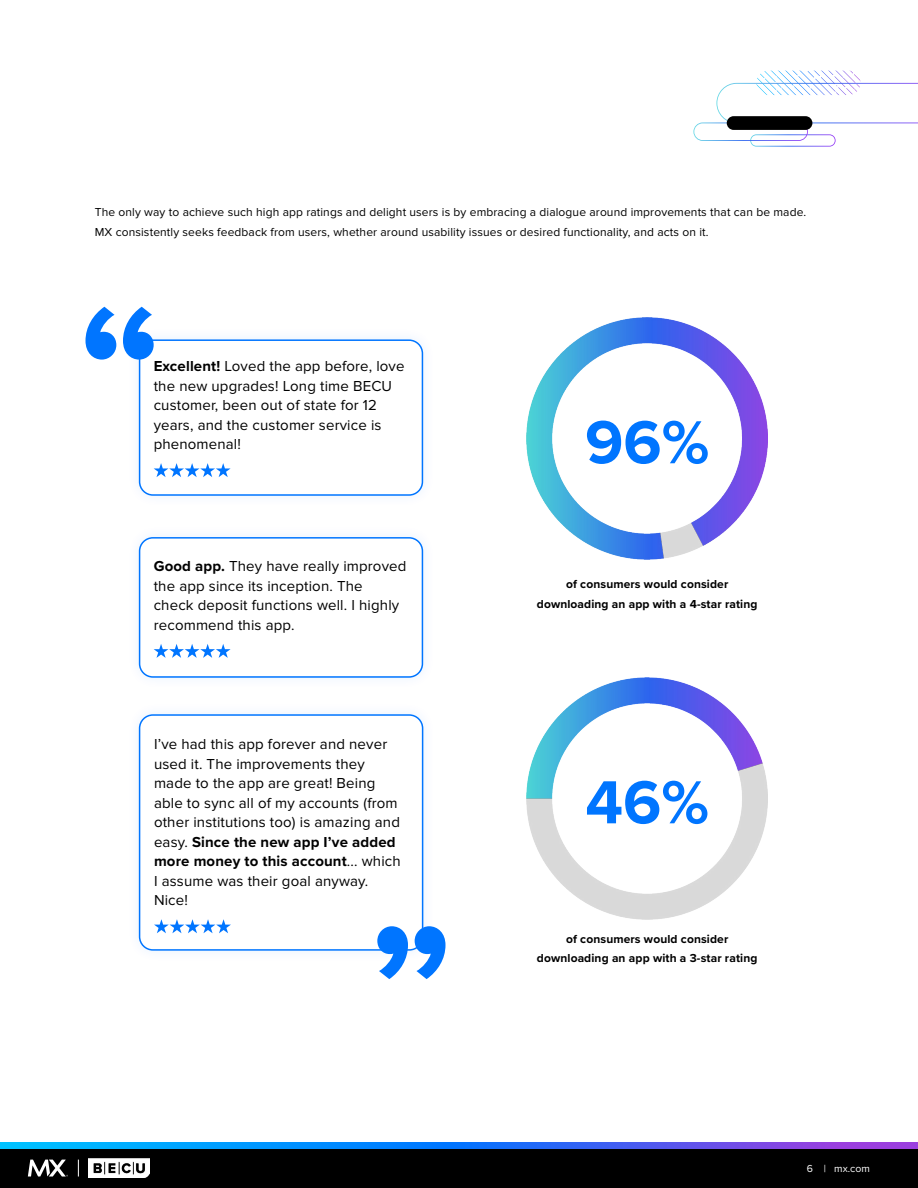
<style>
.page{position:relative;width:918px;height:1188px;background:#fff}
.page>*{position:absolute;margin:0;border:0;box-sizing:border-box;transform-origin:0 0}
.t1{font:700 63px "Proxima Nova";color:#0075ff}
.t2{font:15px/19.5px "Proxima Nova";letter-spacing:.01em;color:#000}
.t3{font:12px/19.5px "Proxima Nova";letter-spacing:.01em;color:#000}
.t4{font:700 12px/19.5px "Proxima Nova";letter-spacing:.01em;color:#000;text-align:center}
.t5{font:10.5px "Proxima Nova";color:#fff}
.s1{font-weight:700}
</style>
<div class="page">
<img style="left:526px;top:678px;width:242px;height:241px">
<img style="left:526px;top:318px;width:242px;height:241px">
<svg style="left:0;top:1143px;width:918px;height:7px;background:#2767d2"></svg>
<div style="left:0;top:1150px;width:918px;height:38px;background:#000"></div>
<svg style="left:28px;top:1160px;width:40px;height:17px"></svg>
<svg style="left:78px;top:1160px;width:1px;height:17px"></svg>
<img style="left:89px;top:1159px;width:61px;height:18px">
<div style="left:139px;top:339px;width:284px;height:157px;border:2px solid #0075ff;border-radius:13px"></div>
<div style="left:139px;top:537px;width:284px;height:141px;border:2px solid #0075ff;border-radius:13px"></div>
<div style="left:126px;top:701px;width:310px;height:262px;background:#fbfcff"></div>
<div style="left:140px;top:715px;width:283px;height:235px;background:#fff;border-radius:13px"></div>
<div style="left:139px;top:714px;width:284px;height:237px;border:2px solid #0075ff;border-radius:13px"></div>
<svg style="left:86px;top:307px;width:68px;height:53px"></svg>
<svg style="left:377px;top:926px;width:68px;height:53px"></svg>
<svg style="left:154px;top:463px;width:77px;height:14px"></svg>
<svg style="left:154px;top:644px;width:77px;height:14px"></svg>
<svg style="left:154px;top:919px;width:77px;height:14px"></svg>
<svg style="left:693px;top:71px;width:225px;height:76px"></svg>
<div style="left:727px;top:116px;width:85px;height:14px;background:#000;border-radius:7px"></div>
<p class="t3" style="left:95px;top:203px;width:713px">The only way to achieve such high app ratings and delight users is by embracing a dialogue around improvements that can be made.<br>MX consistently seeks feedback from users, whether around usability issues or desired functionality, and acts on it.</p>
<p class="t2" style="left:154px;top:357px;width:252px"><span class="s1">Excellent!</span> Loved the app before, love the new upgrades! Long time BECU customer, been out of state for 12 years, and the customer service is phenomenal!</p>
<p class="t2" style="left:154px;top:556px;width:254px"><span class="s1">Good app.</span> They have really improved the app since its inception. The<br>check deposit functions well. I highly recommend this app.</p>
<p class="t2" style="left:154px;top:735px;width:248px">I’ve had this app forever and never used it. The improvements they made to the app are great! Being able to sync all of my accounts (from other institutions too) is amazing and easy. <span class="s1">Since the new app I’ve added more money to this account</span>... which<br>I assume was their goal anyway.<br>Nice!</p>
<h1 class="t1" style="left:585px;top:395px;width:126px">96%</h1>
<p class="t4" style="left:537px;top:574px;width:222px">of consumers would consider downloading an app with a 4-star rating</p>
<h1 class="t1" style="left:585px;top:755px;width:125px">46%</h1>
<p class="t4" style="left:537px;top:929px;width:222px">of consumers would consider downloading an app with a 3-star rating</p>
<p class="t5" style="left:807px;top:1163px;width:64px">6 | mx.com</p>
</div>
